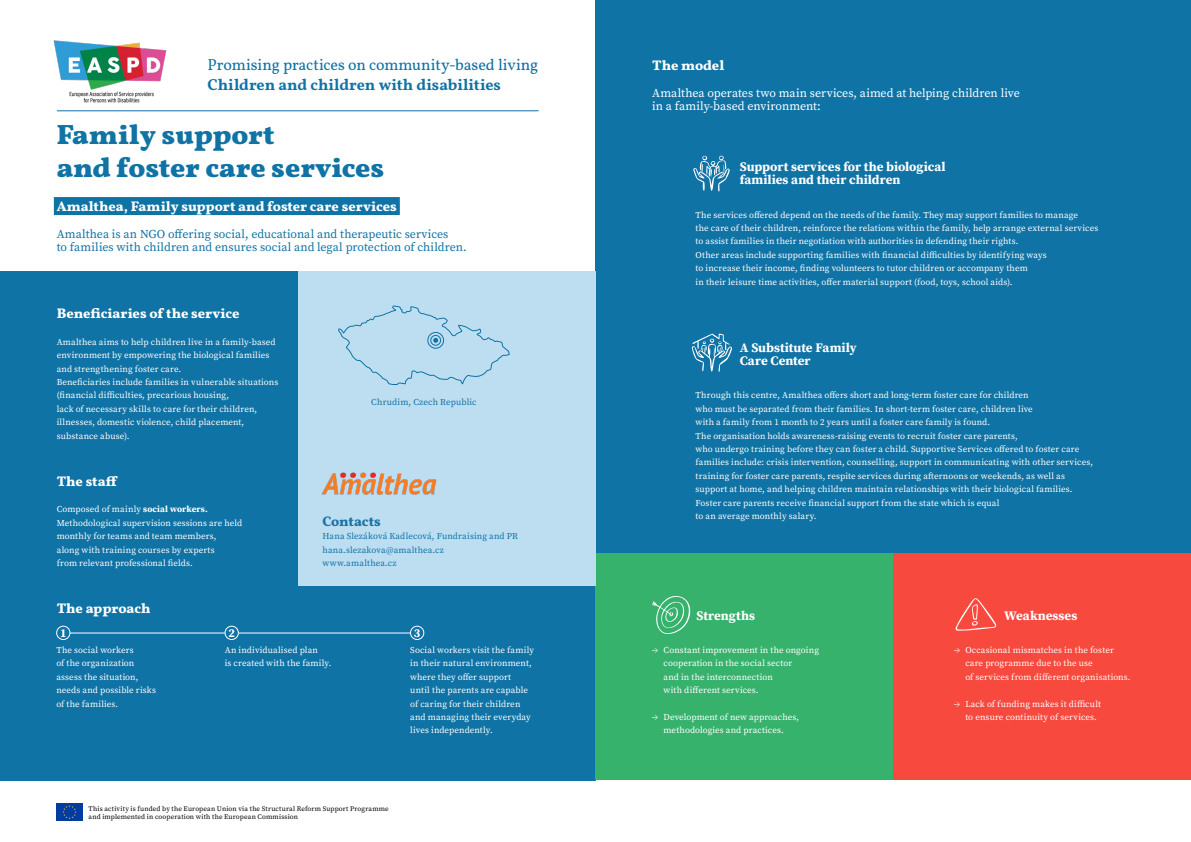
<style>
.page{position:relative;width:1191px;height:842px;background:#fff}
.page>*{position:absolute;margin:0;border:0;box-sizing:border-box;transform-origin:0 0}
.t1{font:900 28px/33.5px "Vollkorn";color:#1073a5}
.t2{font:16px "Vollkorn";letter-spacing:-.005em;color:#1073a5}
.t3{font:700 16px "Vollkorn";color:#1073a5}
.t4{font:800 14px "Vollkorn";letter-spacing:-.005em;color:#fff}
.t5{font:800 14px "Vollkorn";letter-spacing:-.005em;color:#1874a5}
.t6{font:700 13px/13.4px "Source Serif Pro";letter-spacing:-.005em;color:#fff}
.t7{font:12px/13.4px "Source Serif Pro";color:#1073a5}
.t8{font:12px/13.4px "Source Serif Pro";letter-spacing:-.005em;color:#fff}
.t9{font:700 12px "Source Serif Pro";color:#fff}
.t10{font:9px/13.4px "Source Serif Pro";letter-spacing:.01em;color:#fff}
.t11{font:9px/13.4px "Source Serif Pro";letter-spacing:.015em;color:#1073a5}
.t12{font:7px/8.4px "Source Serif Pro";letter-spacing:.02em;color:#000}
.s1{font-weight:700}
</style>
<div class="page">
<div style="left:0;top:271px;width:298px;height:315px;background:#1073a5"></div>
<div style="left:0;top:579px;width:595px;height:201px;background:#1073a5"></div>
<div style="left:595px;top:552px;width:298px;height:228px;background:#37b26d"></div>
<div style="left:893px;top:552px;width:298px;height:228px;background:#f7493d"></div>
<div style="left:595px;top:0;width:596px;height:552px;background:#1073a5"></div>
<img style="left:57px;top:803px;width:25px;height:17px">
<div style="left:298px;top:271px;width:297px;height:315px;background:#bddef1"></div>
<hr style="left:57px;top:110px;width:481px;height:1px;background:#1073a5">
<svg style="left:652px;top:596px;width:38px;height:38px"></svg>
<svg style="left:955px;top:598px;width:41px;height:33px"></svg>
<img style="left:53px;top:40px;width:140px;height:72px">
<div style="left:54px;top:197px;width:346px;height:18px;background:#1073a5"></div>
<svg style="left:338px;top:305px;width:172px;height:80px"></svg>
<div style="left:427px;top:332px;width:17px;height:17px;border:1px solid #1073a5;border-radius:50%"></div>
<img style="left:321px;top:472px;width:116px;height:23px">
<svg style="left:693px;top:156px;width:37px;height:35px"></svg>
<svg style="left:692px;top:334px;width:40px;height:38px"></svg>
<div style="left:56px;top:626px;width:14px;height:14px;border:1px solid #fff;border-radius:50%"></div>
<div style="left:225px;top:626px;width:14px;height:14px;border:1px solid #fff;border-radius:50%"></div>
<div style="left:410px;top:626px;width:14px;height:14px;border:1px solid #fff;border-radius:50%"></div>
<hr style="left:70px;top:633px;width:155px;height:1px;background:#fff">
<hr style="left:238px;top:633px;width:172px;height:1px;background:#fff">
<h2 class="t2" style="left:208px;top:53px;width:332px">Promising practices on community-based living</h2>
<h2 class="t3" style="left:208px;top:73px;width:295px">Children and children with disabilities</h2>
<h1 class="t1" style="left:57px;top:116px;width:329px">Family support<br>and foster care services</h1>
<h3 class="t4" style="left:57px;top:196px;width:341px">Amalthea, Family support and foster care services</h3>
<h3 class="t7" style="left:57px;top:227px;width:411px">Amalthea is an NGO offering social, educational and therapeutic services<br>to families with children and ensures social and legal protection of children.</h3>
<h3 class="t4" style="left:57px;top:303px;width:184px">Beneficiaries of the service</h3>
<p class="t10" style="left:57px;top:335px;width:223px">Amalthea aims to help children live in a family-based environment by empowering the biological families and strengthening foster care.<br>Beneficiaries include families in vulnerable situations (financial difficulties, precarious housing,<br>lack of necessary skills to care for their children, illnesses, domestic violence, child placement, substance abuse).</p>
<h3 class="t4" style="left:57px;top:470px;width:62px">The staff</h3>
<p class="t10" style="left:57px;top:503px;width:187px">Composed of mainly <span class="s1">social workers.<br></span>Methodological supervision sessions are held monthly for teams and team members,<br>along with training courses by experts<br>from relevant professional fields.</p>
<h3 class="t4" style="left:57px;top:598px;width:95px">The approach</h3>
<p class="t11" style="left:371px;top:395px;width:107px">Chrudim, Czech Republic</p>
<h3 class="t5" style="left:322px;top:511px;width:60px">Contacts</h3>
<p class="t11" style="left:322px;top:529px;width:197px">Hana Slezáková Kadlecová, Fundraising and PR hana.slezakova@amalthea.cz www.amalthea.cz</p>
<h3 class="t9" style="left:60px;top:624px;width:8px">1</h3>
<h3 class="t9" style="left:228px;top:624px;width:8px">2</h3>
<h3 class="t9" style="left:414px;top:624px;width:8px">3</h3>
<p class="t10" style="left:56px;top:643px;width:101px">The social workers<br>of the organization assess the situation, needs and possible risks of the families.</p>
<p class="t10" style="left:410px;top:643px;width:125px">Social workers visit the family in their natural environment, where they offer support<br>until the parents are capable of caring for their children and managing their everyday lives independently.</p>
<p class="t10" style="left:225px;top:643px;width:108px">An individualised plan<br>is created with the family.</p>
<p class="t12" style="left:89px;top:804px;width:302px">This activity is funded by the European Union via the Structural Reform Support Programme and implemented in cooperation with the European Commission</p>
<h3 class="t4" style="left:652px;top:55px;width:74px">The model</h3>
<h3 class="t8" style="left:652px;top:86px;width:369px">Amalthea operates two main services, aimed at helping children live in a family-based environment:</h3>
<h3 class="t6" style="left:740px;top:159px;width:207px">Support services for the biological families and their children</h3>
<p class="t10" style="left:695px;top:208px;width:404px">The services offered depend on the needs of the family. They may support families to manage<br>the care of their children, reinforce the relations within the family, help arrange external services to assist families in their negotiation with authorities in defending their rights.<br>Other areas include supporting families with financial difficulties by identifying ways<br>to increase their income, finding volunteers to tutor children or accompany them<br>in their leisure time activities, offer material support (food, toys, school aids).</p>
<h3 class="t6" style="left:740px;top:340px;width:118px">A Substitute Family<br>Care Center</h3>
<p class="t10" style="left:695px;top:389px;width:399px">Through this centre, Amalthea offers short and long-term foster care for children<br>who must be separated from their families. In short-term foster care, children live<br>with a family from 1 month to 2 years until a foster care family is found.<br>The organisation holds awareness-raising events to recruit foster care parents,<br>who undergo training before they can foster a child. Supportive Services offered to foster care families include: crisis intervention, counselling, support in communicating with other services, training for foster care parents, respite services during afternoons or weekends, as well as support at home, and helping children maintain relationships with their biological families.<br>Foster care parents receive financial support from the state which is equal<br>to an average monthly salary.</p>
<h3 class="t6" style="left:696px;top:608px;width:60px">Strengths</h3>
<p class="t10" style="left:663px;top:643px;width:157px;text-indent:-11px">→ Constant improvement in the ongoing cooperation in the social sector<br>and in the interconnection<br>with different services.</p>
<p class="t10" style="left:652px;top:710px;width:148px;text-align:center">→ Development of new approaches, methodologies and practices.</p>
<h3 class="t6" style="left:1004px;top:608px;width:75px">Weaknesses</h3>
<p class="t10" style="left:965px;top:643px;width:167px;text-indent:-11px">→ Occasional mismatches in the foster care programme due to the use<br>of services from different organisations.</p>
<p class="t10" style="left:965px;top:697px;width:137px;text-indent:-11px">→ Lack of funding makes it difficult to ensure continuity of services.</p>
</div>
